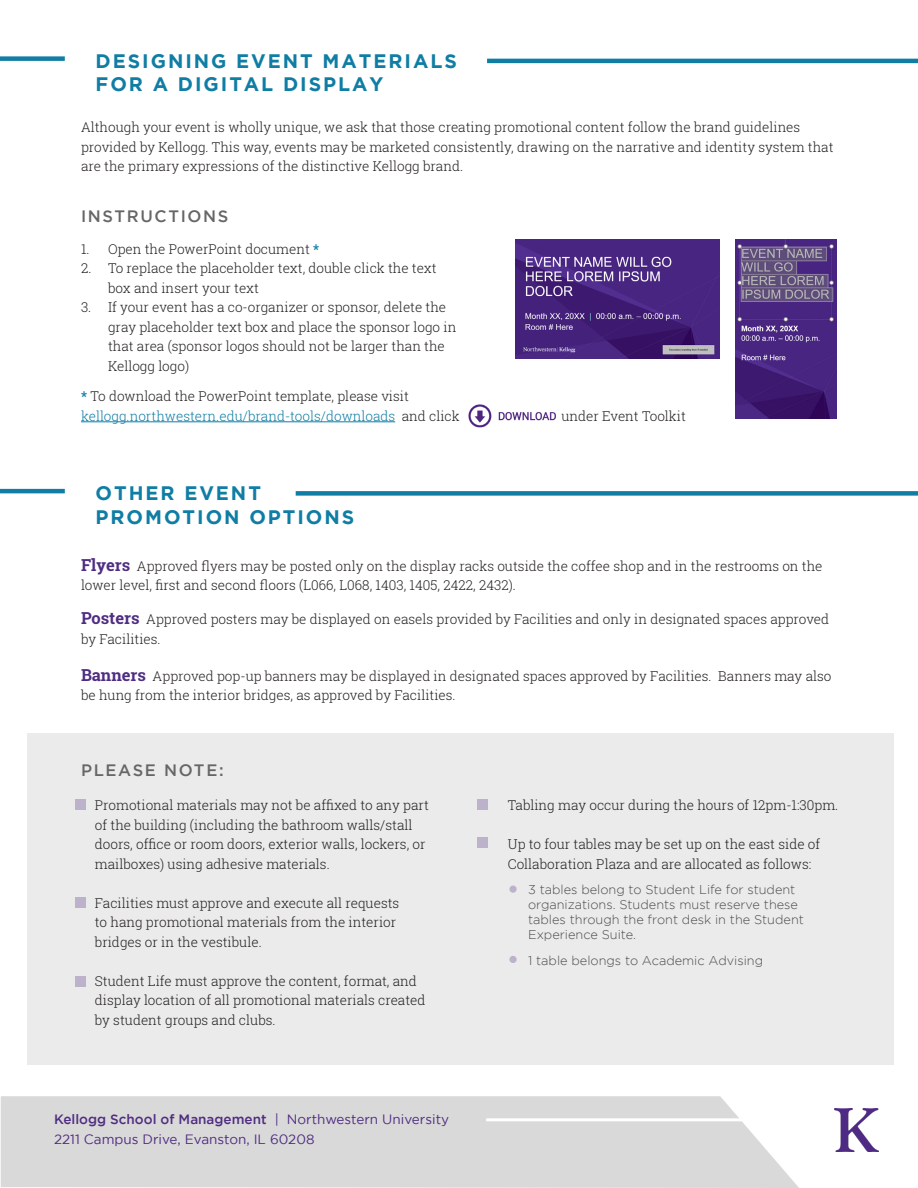
<style>
.page{position:relative;width:918px;height:1188px;background:#fff}
.page>*{position:absolute;margin:0;border:0;box-sizing:border-box;transform-origin:0 0}
.t1{font:700 19.5px/23.4px "Gotham";letter-spacing:.1em;color:#0f7da4}
.t2{font:500 16.5px "Gotham";letter-spacing:.1em;color:#666}
.t3{font:300 13.5px/19.5px "Roboto Slab";color:#231f20}
.t4{font:300 13.5px "Roboto Slab";color:#0f7da4}
.t5{font:500 13.5px "Gotham";color:#4f2d82}
.t6{font:13.5px "Gotham";color:#4f2d82}
.t7{font:300 12.75px/15px "Gotham";color:#494a4a}
.s1{font-weight:700;color:#0f7da4}
.s2{color:#231f20}
.s3{font-weight:700;font-size:16.5px;color:#4f2d82}
.s4{font-weight:400}
</style>
<div class="page">
<div style="left:1px;top:1096px;width:798px;height:92px;background:#dad9d9"></div>
<img style="left:834px;top:1108px;width:44px;height:44px">
<hr style="left:486px;top:1118px;width:325px;height:3px;background:#fff">
<hr style="left:487px;top:59px;width:431px;height:4px;background:#0f7da4">
<div style="left:296px;top:491px;width:622px;height:5px;background:#0f7da4"></div>
<div style="left:0;top:56px;width:65px;height:5px;background:#0f7da4"></div>
<hr style="left:0;top:489px;width:65px;height:4px;background:#0f7da4">
<hr style="left:81px;top:421px;width:314px;height:1px;background:#0f7da4">
<img style="left:735px;top:240px;width:102px;height:178px">
<img style="left:515px;top:240px;width:205px;height:119px">
<img style="left:468px;top:404px;width:88px;height:24px">
<div style="left:27px;top:733px;width:867px;height:332px;background:#ebebec"></div>
<div style="left:75px;top:800px;width:11px;height:10px;background:#bcb2cc"></div>
<div style="left:477px;top:800px;width:11px;height:10px;background:#bcb2cc"></div>
<div style="left:75px;top:897px;width:11px;height:11px;background:#bcb2cc"></div>
<div style="left:477px;top:837px;width:11px;height:11px;background:#bcb2cc"></div>
<div style="left:75px;top:976px;width:11px;height:10px;background:#bcb2cc"></div>
<svg style="left:509px;top:886px;width:8px;height:7px"></svg>
<div style="left:509px;top:956px;width:8px;height:7px;background:#bcb2cc;border-radius:50%"></div>
<p class="t1" style="left:96px;top:49px;width:363px">DESIGNING EVENT MATERIALS<br>FOR A DIGITAL DISPLAY</p>
<p class="t3" style="left:81px;top:117px;width:754px">Although your event is wholly unique, we ask that those creating promotional content follow the brand guidelines provided by Kellogg. This way, events may be marketed consistently, drawing on the narrative and identity system that are the primary expressions of the distinctive Kellogg brand.</p>
<p class="t2" style="left:81px;top:206px;width:149px">INSTRUCTIONS</p>
<p class="t3" style="left:81px;top:239px;width:240px">1. Open the PowerPoint document <span class="s1">*</span></p>
<p class="t3" style="left:108px;top:258px;width:330px;text-indent:-27px">2. To replace the placeholder text, double click the text box and insert your text</p>
<p class="t3" style="left:108px;top:297px;width:350px;text-indent:-27px">3. If your event has a co-organizer or sponsor, delete the gray placeholder text box and place the sponsor logo in that area (sponsor logos should not be larger than the Kellogg logo)</p>
<p class="t3" style="left:81px;top:386px;width:329px"><span class="s1">*</span> To download the PowerPoint template, please visit</p>
<p class="t4" style="left:81px;top:407px;width:380px">kellogg.northwestern.edu/brand-tools/downloads <span class="s2">and click</span></p>
<p class="t3" style="left:561px;top:406px;width:126px">under Event Toolkit</p>
<p class="t1" style="left:96px;top:481px;width:167px">OTHER EVENT</p>
<p class="t1" style="left:96px;top:504px;width:260px">PROMOTION OPTIONS</p>
<p class="t3" style="left:81px;top:556px;width:743px"><span class="s3">Flyers</span> Approved flyers may be posted only on the display racks outside the coffee shop and in the restrooms on the lower level, first and second floors (L066, L068, 1403, 1405, 2422, 2432).</p>
<p class="t3" style="left:81px;top:609px;width:750px"><span class="s3">Posters</span> Approved posters may be displayed on easels provided by Facilities and only in designated spaces approved by Facilities.</p>
<p class="t3" style="left:81px;top:666px;width:752px"><span class="s3">Banners</span> Approved pop-up banners may be displayed in designated spaces approved by Facilities. Banners may also be hung from the interior bridges, as approved by Facilities.</p>
<p class="t2" style="left:81px;top:761px;width:144px">PLEASE NOTE:</p>
<p class="t3" style="left:95px;top:795px;width:336px">Promotional materials may not be affixed to any part of the building (including the bathroom walls/stall doors, office or room doors, exterior walls, lockers, or mailboxes) using adhesive materials.</p>
<p class="t3" style="left:95px;top:893px;width:306px">Facilities must approve and execute all requests to hang promotional materials from the interior bridges or in the vestibule.</p>
<p class="t3" style="left:95px;top:971px;width:332px">Student Life must approve the content, format, and display location of all promotional materials created by student groups and clubs.</p>
<p class="t5" style="left:54px;top:1112px;width:397px">Kellogg School of Management <span class="s4">| Northwestern University</span></p>
<p class="t6" style="left:54px;top:1132px;width:262px">2211 Campus Drive, Evanston, IL 60208</p>
<p class="t3" style="left:508px;top:795px;width:332px">Tabling may occur during the hours of 12pm-1:30pm.</p>
<p class="t3" style="left:508px;top:834px;width:314px">Up to four tables may be set up on the east side of<br>Collaboration Plaza and are allocated as follows:</p>
<p class="t7" style="left:528px;top:882px;width:271px">3 tables belong to Student Life for student organizations. Students must reserve these</p>
<p class="t7" style="left:528px;top:912px;width:277px">tables through the front desk in the Student<br>Experience Suite.</p>
<p class="t7" style="left:528px;top:952px;width:236px">1 table belongs to Academic Advising</p>
</div>
